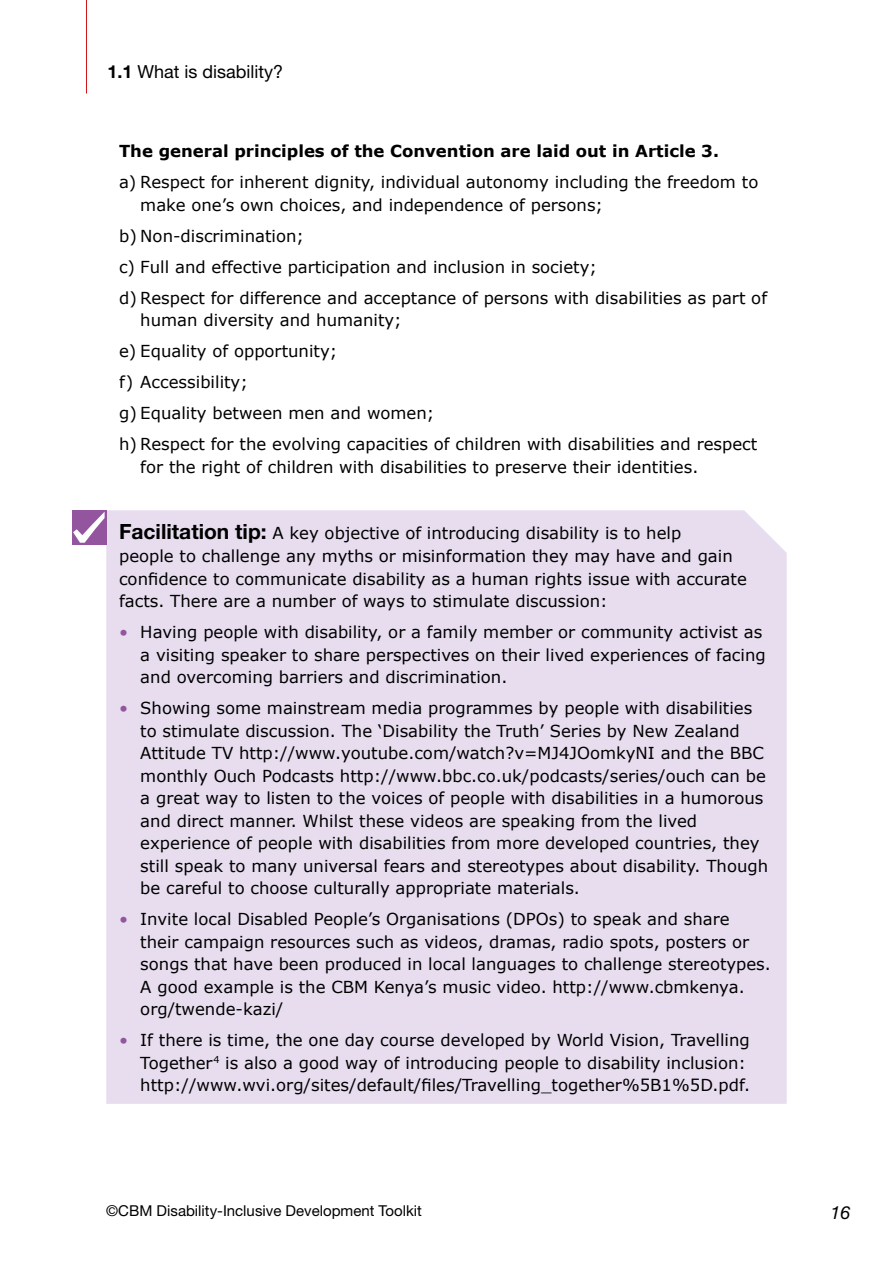
<style>
.page{position:relative;width:893px;height:1263px;background:#fff}
.page>*{position:absolute;margin:0;border:0;box-sizing:border-box;transform-origin:0 0}
.t1{font:700 21px "Helvetica Neue";color:#000}
.t2{font:18px "Helvetica Neue";color:#000}
.t3{font:italic 18px "Helvetica Neue";color:#000}
.t4{font:16.5px/22.5px "Verdana";color:#000}
.t5{font:700 16.5px "Verdana";color:#000}
.t6{font:15px "Helvetica Neue";color:#000}
.s1{font-weight:700}
.s2{color:#93569e}
</style>
<div class="page">
<hr style="left:86px;top:0;width:1px;height:94px;background:#cd171a">
<div style="left:106px;top:510px;width:681px;height:594px;background:#e7ddef"></div>
<div style="left:72px;top:510px;width:34px;height:34px;background:#93569e"></div>
<svg style="left:73px;top:512px;width:32px;height:31px"></svg>
<p class="t2" style="left:107px;top:61px;width:177px"><span class="s1">1.1</span> What is disability?</p>
<h4 class="t5" style="left:119px;top:140px;width:601px">The general principles of the Convention are laid out in Article 3.</h4>
<p class="t4" style="left:140px;top:171px;width:619px;text-indent:-21px">a) Respect for inherent dignity, individual autonomy including the freedom to make one’s own choices, and independence of persons;</p>
<p class="t4" style="left:119px;top:225px;width:187px">b) Non-discrimination;</p>
<p class="t4" style="left:119px;top:256px;width:479px">c) Full and effective participation and inclusion in society;</p>
<p class="t4" style="left:140px;top:287px;width:628px;text-indent:-21px">d) Respect for difference and acceptance of persons with disabilities as part of human diversity and humanity;</p>
<p class="t4" style="left:119px;top:340px;width:220px">e) Equality of opportunity;</p>
<p class="t4" style="left:119px;top:371px;width:130px">f) Accessibility;</p>
<p class="t4" style="left:119px;top:402px;width:317px">g) Equality between men and women;</p>
<p class="t4" style="left:140px;top:433px;width:619px;text-indent:-21px">h) Respect for the evolving capacities of children with disabilities and respect for the right of children with disabilities to preserve their identities.</p>
<h4 class="t1" style="left:119px;top:519px;width:149px">Facilitation tip:</h4>
<p class="t4" style="left:119px;top:522px;width:629px;text-indent:153px">A key objective of introducing disability is to help<br>people to challenge any myths or misinformation they may have and gain confidence to communicate disability as a human rights issue with accurate facts. There are a number of ways to stimulate discussion:</p>
<p class="t4" style="left:140px;top:621px;width:627px;text-indent:-21px"><span class="s2">•</span> Having people with disability, or a family member or community activist as a visiting speaker to share perspectives on their lived experiences of facing and overcoming barriers and discrimination.</p>
<p class="t4" style="left:140px;top:697px;width:629px;text-indent:-21px"><span class="s2">•</span> Showing some mainstream media programmes by people with disabilities to stimulate discussion. The ‘Disability the Truth’ Series by New Zealand Attitude TV http://www.youtube.com/watch?v=MJ4JOomkyNI and the BBC monthly Ouch Podcasts http://www.bbc.co.uk/podcasts/series/ouch can be a great way to listen to the voices of people with disabilities in a humorous and direct manner. Whilst these videos are speaking from the lived experience of people with disabilities from more developed countries, they still speak to many universal fears and stereotypes about disability. Though be careful to choose culturally appropriate materials.</p>
<p class="t4" style="left:140px;top:908px;width:632px;text-indent:-21px"><span class="s2">•</span> Invite local Disabled People’s Organisations (DPOs) to speak and share their campaign resources such as videos, dramas, radio spots, posters or songs that have been produced in local languages to challenge stereotypes.<br>A good example is the CBM Kenya’s music video. http://www.cbmkenya. org/twende-kazi/</p>
<p class="t4" style="left:140px;top:1029px;width:611px;text-indent:-21px"><span class="s2">•</span> If there is time, the one day course developed by World Vision, Travelling<br>Together<sup>4</sup> is also a good way of introducing people to disability inclusion: http://www.wvi.org/sites/default/files/Travelling_together%5B1%5D.pdf.</p>
<p class="t6" style="left:106px;top:1202px;width:317px">©CBM Disability-Inclusive Development Toolkit</p>
<p class="t3" style="left:830px;top:1201px;width:22px">16</p>
</div>
